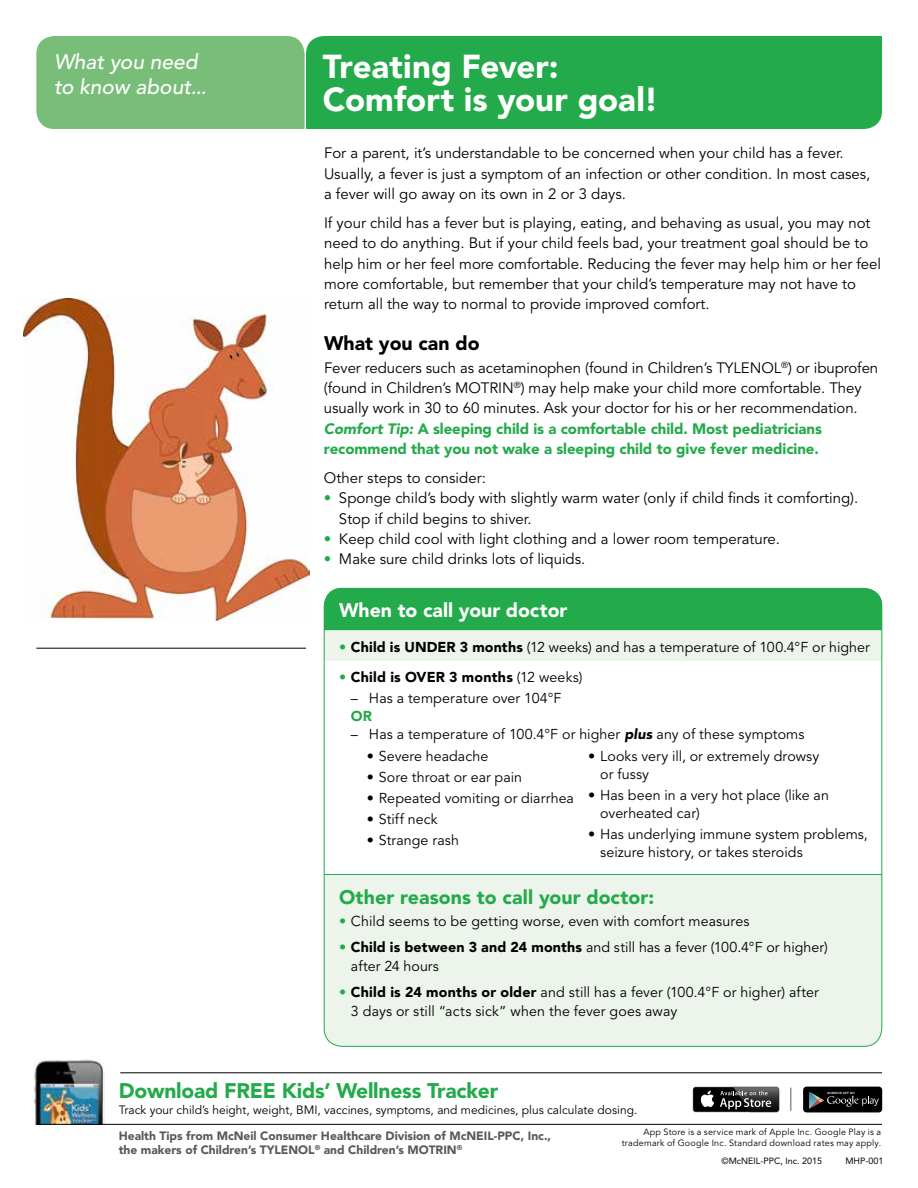
<style>
.page{position:relative;width:918px;height:1188px;background:#fff}
.page>*{position:absolute;margin:0;border:0;box-sizing:border-box;transform-origin:0 0}
.t1{font:900 33px/33px "Avenir";color:#fff}
.t2{font:900 21px "Avenir";letter-spacing:-.01em;color:#23aa4a}
.t3{font:italic 500 21px/25.2px "Avenir";color:#fff}
.t4{font:900 19.5px "Avenir";letter-spacing:.005em;color:#23aa4a}
.t5{font:900 19.5px "Avenir";color:#fff}
.t6{font:900 19.5px "Avenir";color:#000}
.t7{font:15px/20.2px "Avenir";color:#000}
.t8{font:14.25px/18px "Avenir";letter-spacing:.005em;color:#000}
.t9{font:900 14.25px "Avenir";letter-spacing:.015em;color:#000}
.t10{font:900 14.25px "Avenir";color:#23aa4a}
.t11{font:900 12px/14.4px "Avenir";color:#58595b}
.t12{font:12px "Avenir";color:#000}
.t13{font:9px/10.8px "Avenir";letter-spacing:.025em;color:#000;text-align:right}
.t14{font:9px "Avenir";color:#000}
.s1{font-weight:900;font-style:italic;color:#23aa4a}
.s2{font-weight:900;color:#23aa4a}
.s3{color:#23aa4a}
.s4{font-weight:900}
.s5{font-weight:400;color:#23aa4a}
.s6{font-weight:400}
.s7{font-weight:900;font-style:italic}
</style>
<div class="page">
<div style="left:306px;top:36px;width:576px;height:93px;background:#23aa4a"></div>
<img style="left:24px;top:299px;width:286px;height:322px">
<div style="left:36px;top:36px;width:269px;height:93px;background:#78bd78"></div>
<div style="left:324px;top:589px;width:558px;height:458px;background:#ecf4eb;border-radius:18px"></div>
<div style="left:324px;top:588px;width:558px;height:42px;background:#23aa4a"></div>
<div style="left:324px;top:661px;width:558px;height:214px;background:#fff"></div>
<hr style="left:324px;top:874px;width:558px;height:1px;background:#23aa4a">
<hr style="left:36px;top:648px;width:270px;height:1px;background:#000">
<img style="left:34px;top:1059px;width:70px;height:66px">
<hr style="left:120px;top:1073px;width:762px;height:1px;background:#000">
<hr style="left:36px;top:1124px;width:846px;height:1px;background:#000">
<div style="left:803px;top:1087px;width:79px;height:25px;background:#000;border-radius:3px"></div>
<svg style="left:809px;top:1092px;width:70px;height:17px"></svg>
<div style="left:693px;top:1087px;width:86px;height:25px;background:#000;border-radius:2px"></div>
<svg style="left:700px;top:1091px;width:14px;height:16px"></svg>
<img style="left:734px;top:1087px;width:45px;height:25px">
<svg style="left:720px;top:1091px;width:51px;height:18px"></svg>
<svg style="left:791px;top:1088px;width:1px;height:23px"></svg>
<h2 class="t3" style="left:54px;top:49px;width:154px">What you need to know about...</h2>
<h1 class="t1" style="left:323px;top:49px;width:337px">Treating Fever:<br>Comfort is your goal!</h1>
<p class="t7" style="left:324px;top:144px;width:548px">For a parent, it’s understandable to be concerned when your child has a fever.<br>Usually, a fever is just a symptom of an infection or other condition. In most cases, a fever will go away on its own in 2 or 3 days.</p>
<p class="t7" style="left:324px;top:213px;width:559px">If your child has a fever but is playing, eating, and behaving as usual, you may not need to do anything. But if your child feels bad, your treatment goal should be to help him or her feel more comfortable. Reducing the fever may help him or her feel more comfortable, but remember that your child’s temperature may not have to return all the way to normal to provide improved comfort.</p>
<h3 class="t6" style="left:324px;top:331px;width:157px">What you can do</h3>
<p class="t7" style="left:324px;top:358px;width:556px">Fever reducers such as acetaminophen (found in Children’s TYLENOL<sup>®</sup>) or ibuprofen (found in Children’s MOTRIN<sup>®</sup>) may help make your child more comfortable. They usually work in 30 to 60 minutes. Ask your doctor for his or her recommendation.<br><span class="s1">Comfort Tip:</span> <span class="s2">A sleeping child is a comfortable child. Most pediatricians recommend that you not wake a sleeping child to give fever medicine.</span></p>
<p class="t7" style="left:324px;top:468px;width:163px">Other steps to consider:</p>
<p class="t7" style="left:339px;top:489px;width:521px;text-indent:-15px"><span class="s3">•</span> Sponge child’s body with slightly warm water (only if child finds it comforting).<br>Stop if child begins to shiver.</p>
<p class="t7" style="left:324px;top:529px;width:458px"><span class="s3">•</span> Keep child cool with light clothing and a lower room temperature.</p>
<p class="t7" style="left:324px;top:549px;width:263px"><span class="s3">•</span> Make sure child drinks lots of liquids.</p>
<h3 class="t5" style="left:339px;top:598px;width:230px">When to call your doctor</h3>
<p class="t8" style="left:339px;top:639px;width:532px"><span class="s3">•</span> <span class="s4">Child is UNDER 3 months</span> (12 weeks) and has a temperature of 100.4°F or higher</p>
<p class="t9" style="left:339px;top:668px;width:245px"><span class="s5">•</span> Child is OVER 3 months <span class="s6">(12 weeks)</span></p>
<p class="t8" style="left:351px;top:690px;width:212px">– Has a temperature over 104°F</p>
<p class="t10" style="left:351px;top:707px;width:23px">OR</p>
<p class="t8" style="left:351px;top:725px;width:455px">– Has a temperature of 100.4°F or higher <span class="s7">plus</span> any of these symptoms</p>
<p class="t8" style="left:367px;top:748px;width:123px">• Severe headache</p>
<p class="t8" style="left:367px;top:769px;width:157px">• Sore throat or ear pain</p>
<p class="t8" style="left:367px;top:790px;width:209px">• Repeated vomiting or diarrhea</p>
<p class="t8" style="left:367px;top:811px;width:72px">• Stiff neck</p>
<p class="t8" style="left:367px;top:832px;width:94px">• Strange rash</p>
<p class="t8" style="left:600px;top:748px;width:220px;text-indent:-12px">• Looks very ill, or extremely drowsy or fussy</p>
<p class="t8" style="left:600px;top:787px;width:230px;text-indent:-12px">• Has been in a very hot place (like an overheated car)</p>
<p class="t8" style="left:600px;top:826px;width:269px;text-indent:-12px">• Has underlying immune system problems, seizure history, or takes steroids</p>
<h3 class="t4" style="left:339px;top:885px;width:317px">Other reasons to call your doctor:</h3>
<p class="t8" style="left:339px;top:913px;width:412px"><span class="s3">•</span> Child seems to be getting worse, even with comfort measures</p>
<p class="t8" style="left:351px;top:938px;width:478px;line-height:19.5px;text-indent:-12px"><span class="s3">•</span> <span class="s4">Child is between 3 and 24 months</span> and still has a fever (100.4°F or higher) after 24 hours</p>
<p class="t8" style="left:351px;top:983px;width:470px;line-height:19.5px;text-indent:-12px"><span class="s3">•</span> <span class="s4">Child is 24 months or older</span> and still has a fever (100.4°F or higher) after<br>3 days or still “acts sick” when the fever goes away</p>
<h2 class="t2" style="left:119px;top:1078px;width:381px">Download FREE Kids’ Wellness Tracker</h2>
<p class="t12" style="left:119px;top:1103px;width:520px">Track your child’s height, weight, BMI, vaccines, symptoms, and medicines, plus calculate dosing.</p>
<p class="t13" style="left:622px;top:1127px;width:261px">App Store is a service mark of Apple Inc. Google Play is a trademark of Google Inc. Standard download rates may apply.</p>
<p class="t11" style="left:119px;top:1128px;width:434px">Health Tips from McNeil Consumer Healthcare Division of McNEIL-PPC, Inc., the makers of Children’s TYLENOL<sup>®</sup> and Children’s MOTRIN<sup>®</sup></p>
<p class="t14" style="left:722px;top:1155px;width:102px">©McNEIL-PPC, Inc. 2015</p>
<p class="t14" style="left:845px;top:1155px;width:40px">MHP-001</p>
</div>
